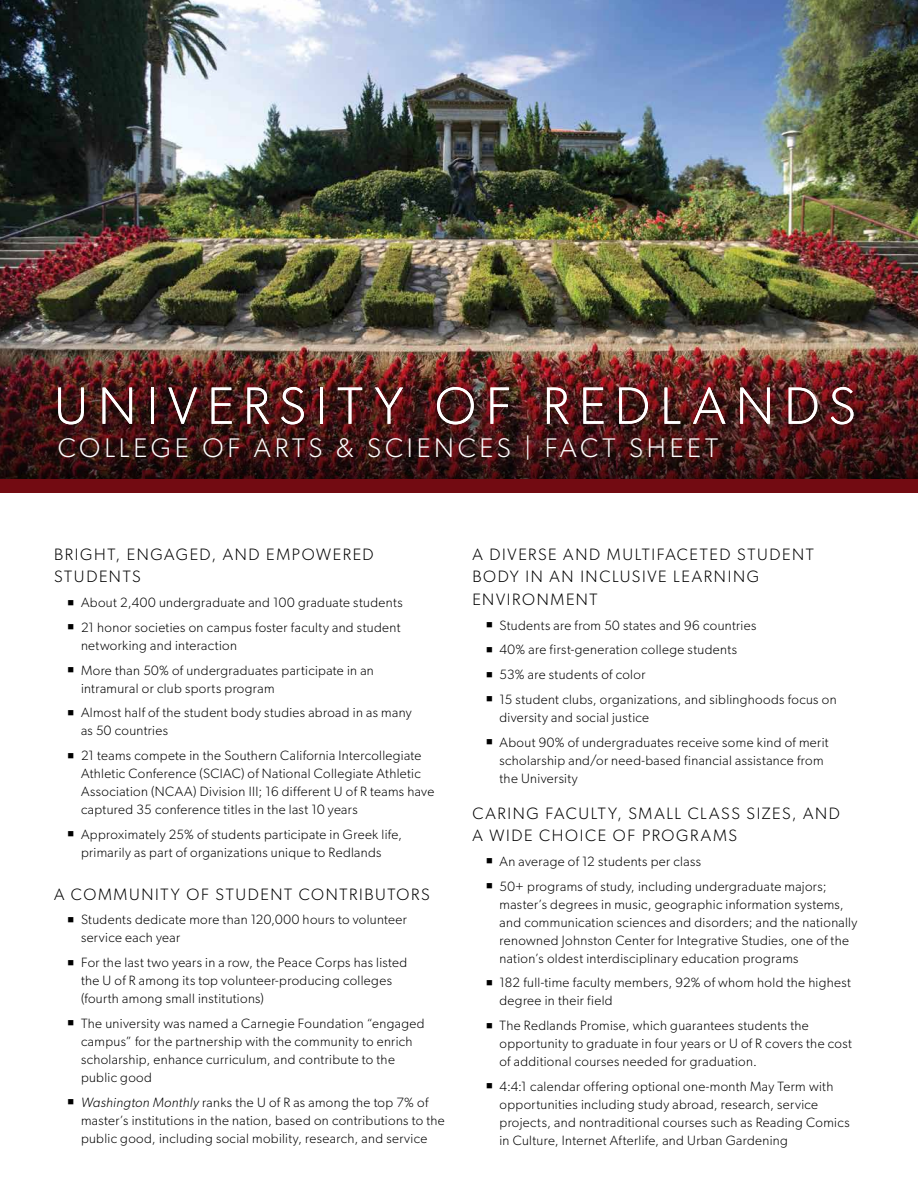
<style>
.page{position:relative;width:918px;height:1188px;background:#fff}
.page>*{position:absolute;margin:0;border:0;box-sizing:border-box;transform-origin:0 0}
.t1{font:300 52.5px "Gibson";letter-spacing:.19em;color:#fff}
.t2{font:300 27px "Gibson";letter-spacing:.14em;color:#fff}
.t3{font:300 16.5px/22.5px "Gibson";letter-spacing:.1em;color:#000}
.t4{font:300 13.5px/18px "Gibson";letter-spacing:.025em;color:#000}
.s1{font-style:italic}
</style>
<div class="page">
<img style="left:0;top:0;width:918px;height:297px">
<img style="left:0;top:297px;width:918px;height:182px">
<div style="left:28px;top:358px;width:854px;height:96px;background:#000;opacity:.4"></div>
<div style="left:0;top:479px;width:918px;height:14px;background:#730b12"></div>
<h1 class="t1" style="left:54px;top:374px;width:803px">UNIVERSITY OF REDLANDS</h1>
<h2 class="t2" style="left:58px;top:432px;width:662px">COLLEGE OF ARTS &amp; SCIENCES | FACT SHEET</h2>
<p class="t3" style="left:54px;top:543px;width:321px">BRIGHT, ENGAGED, AND EMPOWERED<br>STUDENTS</p>
<p class="t4" style="left:68px;top:593px;width:337px">■ About 2,400 undergraduate and 100 graduate students</p>
<p class="t4" style="left:81px;top:618px;width:321px;text-indent:-14px">■ 21 honor societies on campus foster faculty and student networking and interaction</p>
<p class="t4" style="left:81px;top:661px;width:294px;text-indent:-14px">■ More than 50% of undergraduates participate in an intramural or club sports program</p>
<p class="t4" style="left:81px;top:704px;width:332px;text-indent:-14px">■ Almost half of the student body studies abroad in as many as 50 countries</p>
<p class="t4" style="left:81px;top:746px;width:355px;text-indent:-14px">■ 21 teams compete in the Southern California Intercollegiate Athletic Conference (SCIAC) of National Collegiate Athletic Association (NCAA) Division III; 16 different U of R teams have captured 35 conference titles in the last 10 years</p>
<p class="t4" style="left:68px;top:825px;width:336px;text-align:center">■ Approximately 25% of students participate in Greek life, primarily as part of organizations unique to Redlands</p>
<p class="t3" style="left:54px;top:883px;width:377px">A COMMUNITY OF STUDENT CONTRIBUTORS</p>
<p class="t4" style="left:81px;top:911px;width:327px;text-indent:-14px">■ Students dedicate more than 120,000 hours to volunteer service each year</p>
<p class="t4" style="left:81px;top:953px;width:328px;text-indent:-14px">■ For the last two years in a row, the Peace Corps has listed the U of R among its top volunteer-producing colleges (fourth among small institutions)</p>
<p class="t4" style="left:81px;top:1014px;width:345px;text-indent:-14px">■ The university was named a Carnegie Foundation “engaged campus” for the partnership with the community to enrich scholarship, enhance curriculum, and contribute to the public good</p>
<p class="t4" style="left:81px;top:1093px;width:365px;text-indent:-14px">■ <span class="s1">Washington Monthly</span> ranks the U of R as among the top 7% of master’s institutions in the nation, based on contributions to the public good, including social mobility, research, and service</p>
<p class="t3" style="left:472px;top:543px;width:343px">A DIVERSE AND MULTIFACETED STUDENT<br>BODY IN AN INCLUSIVE LEARNING<br>ENVIRONMENT</p>
<p class="t4" style="left:486px;top:616px;width:272px">■ Students are from 50 states and 96 countries</p>
<p class="t4" style="left:486px;top:641px;width:253px">■ 40% are first-generation college students</p>
<p class="t4" style="left:486px;top:665px;width:161px">■ 53% are students of color</p>
<p class="t4" style="left:500px;top:690px;width:339px;text-indent:-14px">■ 15 student clubs, organizations, and siblinghoods focus on diversity and social justice</p>
<p class="t4" style="left:500px;top:733px;width:331px;text-indent:-14px">■ About 90% of undergraduates receive some kind of merit scholarship and/or need-based financial assistance from the University</p>
<p class="t3" style="left:472px;top:802px;width:369px">CARING FACULTY, SMALL CLASS SIZES, AND<br>A WIDE CHOICE OF PROGRAMS</p>
<p class="t4" style="left:486px;top:852px;width:217px">■ An average of 12 students per class</p>
<p class="t4" style="left:500px;top:877px;width:359px;text-indent:-14px">■ 50+ programs of study, including undergraduate majors; master’s degrees in music, geographic information systems, and communication sciences and disorders; and the nationally renowned Johnston Center for Integrative Studies, one of the nation’s oldest interdisciplinary education programs</p>
<p class="t4" style="left:500px;top:974px;width:353px;text-indent:-14px">■ 182 full-time faculty members, 92% of whom hold the highest degree in their field</p>
<p class="t4" style="left:500px;top:1016px;width:354px;text-indent:-14px">■ The Redlands Promise, which guarantees students the opportunity to graduate in four years or U of R covers the cost of additional courses needed for graduation.</p>
<p class="t4" style="left:500px;top:1077px;width:352px;text-indent:-14px">■ 4:4:1 calendar offering optional one-month May Term with opportunities including study abroad, research, service projects, and nontraditional courses such as Reading Comics in Culture, Internet Afterlife, and Urban Gardening</p>
</div>
